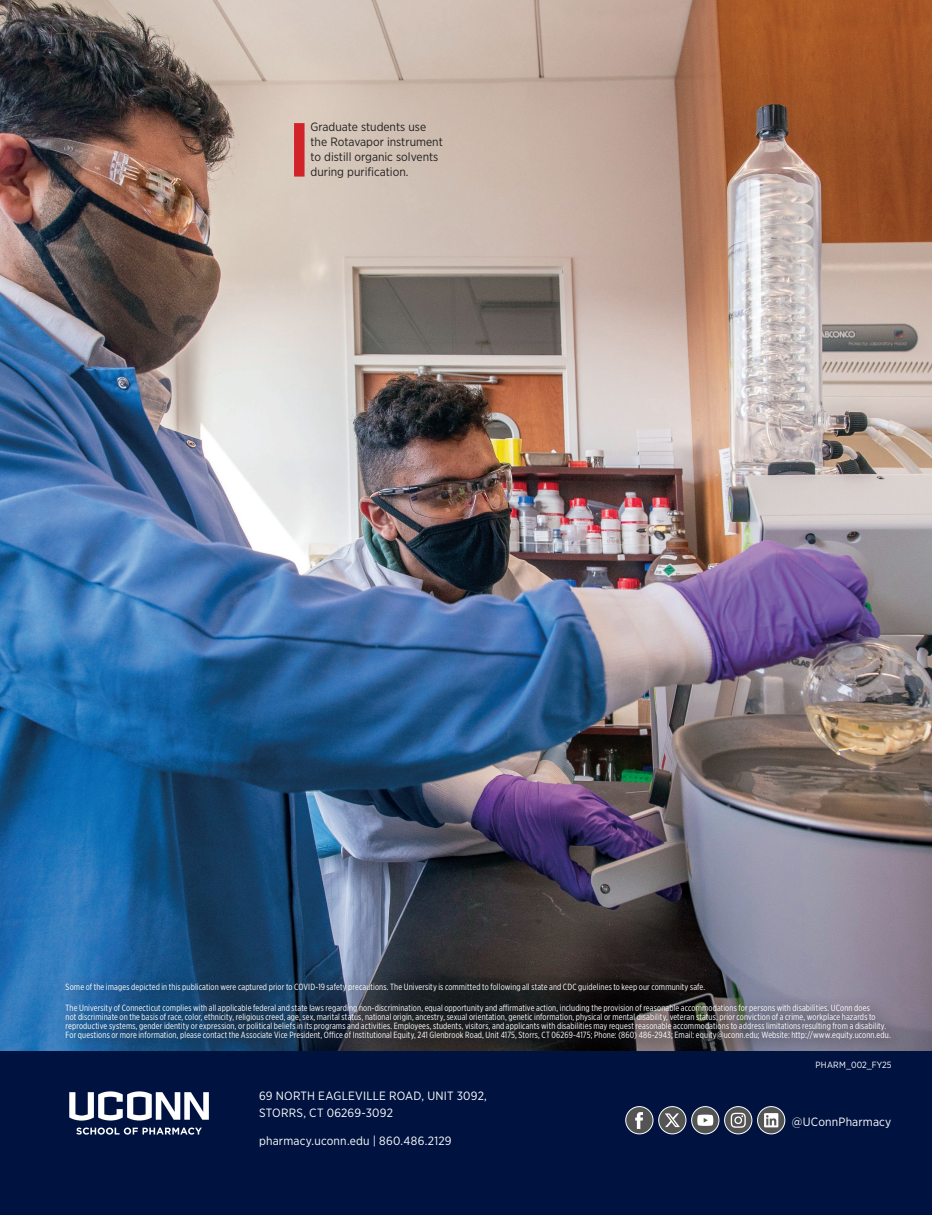
<style>
.page{position:relative;width:945px;height:1215px;background:#fff}
.page>*{position:absolute;margin:0;border:0;box-sizing:border-box;transform-origin:0 0}
.t1{font:12px/16.5px "Gotham Narrow";letter-spacing:.015em;color:#fff}
.professor{font:12px/15px "Gotham Narrow";color:#231f20}
.Prof__research_focus{font:9px/9px "Gotham X Narrow";letter-spacing:.015em;color:#fff}
.t2{font:9px "Gotham Narrow";color:#fff}
</style>
<div class="page">
<img style="left:0;top:0;width:932px;height:1051px">
<div style="left:0;top:1051px;width:932px;height:164px;background:#001340"></div>
<div style="left:294px;top:123px;width:11px;height:54px;background:#d1232a"></div>
<svg style="left:76px;top:1128px;width:126px;height:7px"></svg>
<svg style="left:69px;top:1091px;width:140px;height:30px"></svg>
<svg style="left:56px;top:974px;width:851px;height:77px"></svg>
<div style="left:659px;top:1107px;width:27px;height:27px;background:#535453;border-radius:50%"></div>
<svg style="left:665px;top:1113px;width:15px;height:14px"></svg>
<div style="left:658px;top:1106px;width:28px;height:28px;border:1px solid #fff;border-radius:50%"></div>
<svg style="left:692px;top:1107px;width:27px;height:27px"></svg>
<svg style="left:697px;top:1115px;width:16px;height:11px"></svg>
<div style="left:691px;top:1106px;width:28px;height:28px;border:1px solid #fff;border-radius:50%"></div>
<svg style="left:725px;top:1107px;width:27px;height:27px"></svg>
<svg style="left:731px;top:1113px;width:15px;height:15px"></svg>
<div style="left:724px;top:1106px;width:28px;height:28px;border:1px solid #fff;border-radius:50%"></div>
<svg style="left:758px;top:1107px;width:27px;height:27px"></svg>
<svg style="left:764px;top:1113px;width:14px;height:14px"></svg>
<div style="left:757px;top:1106px;width:28px;height:28px;border:1px solid #fff;border-radius:50%"></div>
<div style="left:626px;top:1107px;width:27px;height:27px;background:#535453;border-radius:50%"></div>
<svg style="left:635px;top:1112px;width:8px;height:17px"></svg>
<div style="left:625px;top:1106px;width:28px;height:28px;border:1px solid #fff;border-radius:50%"></div>
<p class="professor" style="left:310px;top:119px;width:134px">Graduate students use the Rotavapor instrument to distill organic solvents during purification.</p>
<p class="Prof__research_focus" style="left:66px;top:982px;width:641px">Some of the images depicted in this publication were captured prior to COVID-19 safety precautions. The University is committed to following all state and CDC guidelines to keep our community safe.</p>
<p class="Prof__research_focus" style="left:66px;top:1003px;width:827px">The University of Connecticut complies with all applicable federal and state laws regarding non-discrimination, equal opportunity and affirmative action, including the provision of reasonable accommodations for persons with disabilities. UConn does<br>not discriminate on the basis of race, color, ethnicity, religious creed, age, sex, marital status, national origin, ancestry, sexual orientation, genetic information, physical or mental disability, veteran status, prior conviction of a crime, workplace hazards to reproductive systems, gender identity or expression, or political beliefs in its programs and activities. Employees, students, visitors, and applicants with disabilities may request reasonable accommodations to address limitations resulting from a disability.<br>For questions or more information, please contact the Associate Vice President, Office of Institutional Equity, 241 Glenbrook Road, Unit 4175, Storrs, CT 06269-4175; Phone: (860) 486-2943; Email: equity@uconn.edu; Website: http://www.equity.uconn.edu.</p>
<p class="t1" style="left:259px;top:1088px;width:229px">69 NORTH EAGLEVILLE ROAD, UNIT 3092,<br>STORRS, CT 06269-3092</p>
<p class="t1" style="left:259px;top:1133px;width:194px">pharmacy.uconn.edu | 860.486.2129</p>
<p class="t2" style="left:816px;top:1059px;width:78px">PHARM_002_FY25</p>
<p class="t1" style="left:792px;top:1113px;width:101px">@UConnPharmacy</p>
</div>
